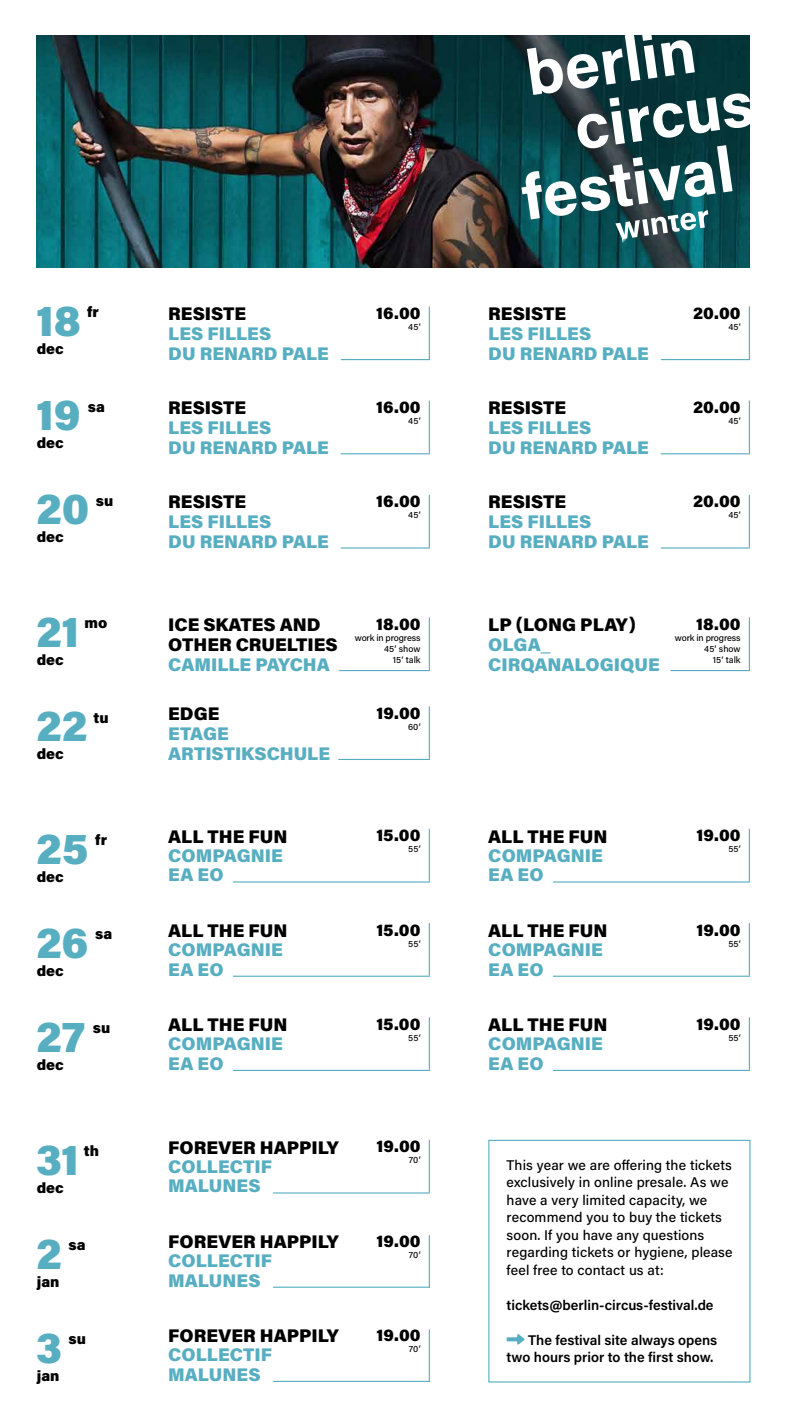
<style>
.page{position:relative;width:786px;height:1418px;background:#fff}
.page>*{position:absolute;margin:0;border:0;box-sizing:border-box;transform-origin:0 0}
.t1{font:700 63.5px "Acumin Pro";color:#fff}
.t2{font:900 44px "Acumin Pro";letter-spacing:-.005em;color:#58aec1}
.t3{font:900 18.3px/19.4px "Acumin Pro";color:#58aec1}
.t4{font:900 18.3px/20px "Acumin Pro";color:#000}
.t5{font:900 17.1px "Acumin Pro";letter-spacing:.005em;color:#000}
.t6{font:900 14.8px "Acumin Pro";letter-spacing:.005em;color:#000}
.t7{font:500 14px/17.5px "Acumin Pro";letter-spacing:.01em;color:#000}
.t8{font:600 14px/17.5px "Acumin Pro";color:#000;text-align:right}
.t9{font:500 9.1px/11px "Acumin Pro";color:#000;text-align:right}
</style>
<div class="page">
<img style="left:36px;top:35px;width:713px;height:232px">
<div style="left:488px;top:1139px;width:262px;height:243px;border:1px solid #58aec1"></div>
<hr style="left:428px;top:1139px;width:1px;height:53px;background:#58aec1">
<svg style="left:506px;top:1334px;width:18px;height:10px"></svg>
<hr style="left:428px;top:306px;width:1px;height:53px;background:#58aec1">
<hr style="left:340px;top:359px;width:89px;height:1px;background:#58aec1">
<hr style="left:428px;top:400px;width:1px;height:53px;background:#58aec1">
<hr style="left:340px;top:453px;width:89px;height:1px;background:#58aec1">
<hr style="left:428px;top:495px;width:1px;height:52px;background:#58aec1">
<hr style="left:340px;top:547px;width:89px;height:1px;background:#58aec1">
<hr style="left:748px;top:306px;width:1px;height:53px;background:#58aec1">
<hr style="left:660px;top:359px;width:89px;height:1px;background:#58aec1">
<hr style="left:748px;top:400px;width:1px;height:53px;background:#58aec1">
<hr style="left:660px;top:453px;width:89px;height:1px;background:#58aec1">
<hr style="left:748px;top:495px;width:1px;height:52px;background:#58aec1">
<hr style="left:660px;top:547px;width:89px;height:1px;background:#58aec1">
<hr style="left:428px;top:706px;width:1px;height:53px;background:#58aec1">
<hr style="left:338px;top:759px;width:91px;height:1px;background:#58aec1">
<hr style="left:428px;top:617px;width:1px;height:53px;background:#58aec1">
<hr style="left:339px;top:670px;width:90px;height:1px;background:#58aec1">
<hr style="left:748px;top:617px;width:1px;height:53px;background:#58aec1">
<hr style="left:670px;top:670px;width:79px;height:1px;background:#58aec1">
<hr style="left:428px;top:828px;width:1px;height:53px;background:#58aec1">
<hr style="left:233px;top:881px;width:196px;height:1px;background:#58aec1">
<hr style="left:748px;top:828px;width:1px;height:53px;background:#58aec1">
<hr style="left:552px;top:881px;width:197px;height:1px;background:#58aec1">
<hr style="left:428px;top:923px;width:1px;height:52px;background:#58aec1">
<hr style="left:233px;top:975px;width:196px;height:1px;background:#58aec1">
<hr style="left:748px;top:923px;width:1px;height:52px;background:#58aec1">
<hr style="left:552px;top:975px;width:197px;height:1px;background:#58aec1">
<hr style="left:428px;top:1017px;width:1px;height:52px;background:#58aec1">
<hr style="left:233px;top:1069px;width:196px;height:1px;background:#58aec1">
<hr style="left:748px;top:1017px;width:1px;height:52px;background:#58aec1">
<hr style="left:552px;top:1069px;width:197px;height:1px;background:#58aec1">
<hr style="left:273px;top:1192px;width:156px;height:1px;background:#58aec1">
<hr style="left:273px;top:1286px;width:156px;height:1px;background:#58aec1">
<hr style="left:428px;top:1235px;width:1px;height:52px;background:#58aec1">
<hr style="left:273px;top:1380px;width:156px;height:1px;background:#58aec1">
<hr style="left:428px;top:1329px;width:1px;height:52px;background:#58aec1">
<svg style="left:615px;top:210px;width:93px;height:33px"></svg>
<h1 class="t1" style="left:519px;top:29px;width:172px;rotate:-8deg">berlin</h1>
<h1 class="t1" style="left:568px;top:84px;width:181px;rotate:-8deg">circus</h1>
<h1 class="t1" style="left:516px;top:154px;width:214px;rotate:-8deg">festival</h1>
<h2 class="t2" style="left:36px;top:289px;width:46px">18</h2>
<p class="t6" style="left:37px;top:338px;width:29px">dec</p>
<p class="t6" style="left:87px;top:302px;width:13px">fr</p>
<p class="t4" style="left:168px;top:302px;width:79px">RESISTE</p>
<p class="t3" style="left:168px;top:322px;width:162px;line-height:20px">LES FILLES<br>DU RENARD PALE</p>
<p class="t5" style="left:376px;top:301px;width:46px">16.00</p>
<p class="t9" style="left:408px;top:321px;width:14px">45‘</p>
<p class="t4" style="left:488px;top:302px;width:79px">RESISTE</p>
<p class="t3" style="left:488px;top:322px;width:162px;line-height:20px">LES FILLES<br>DU RENARD PALE</p>
<p class="t5" style="left:692px;top:301px;width:49px">20.00</p>
<p class="t9" style="left:728px;top:321px;width:14px">45‘</p>
<h2 class="t2" style="left:36px;top:383px;width:46px">19</h2>
<p class="t6" style="left:37px;top:432px;width:29px">dec</p>
<p class="t6" style="left:88px;top:396px;width:19px">sa</p>
<p class="t4" style="left:168px;top:397px;width:79px">RESISTE</p>
<p class="t3" style="left:168px;top:417px;width:162px;line-height:20px">LES FILLES<br>DU RENARD PALE</p>
<p class="t5" style="left:376px;top:395px;width:46px">16.00</p>
<p class="t9" style="left:408px;top:415px;width:14px">45‘</p>
<p class="t4" style="left:488px;top:397px;width:79px">RESISTE</p>
<p class="t3" style="left:488px;top:417px;width:162px;line-height:20px">LES FILLES<br>DU RENARD PALE</p>
<p class="t5" style="left:692px;top:395px;width:49px">20.00</p>
<p class="t9" style="left:728px;top:415px;width:14px">45‘</p>
<h2 class="t2" style="left:36px;top:478px;width:55px">20</h2>
<p class="t6" style="left:37px;top:526px;width:29px">dec</p>
<p class="t6" style="left:96px;top:490px;width:19px">su</p>
<p class="t4" style="left:168px;top:491px;width:79px">RESISTE</p>
<p class="t3" style="left:168px;top:511px;width:162px;line-height:20px">LES FILLES<br>DU RENARD PALE</p>
<p class="t5" style="left:376px;top:489px;width:46px">16.00</p>
<p class="t9" style="left:408px;top:509px;width:14px">45‘</p>
<p class="t4" style="left:488px;top:491px;width:79px">RESISTE</p>
<p class="t3" style="left:488px;top:511px;width:162px;line-height:20px">LES FILLES<br>DU RENARD PALE</p>
<p class="t5" style="left:692px;top:489px;width:49px">20.00</p>
<p class="t9" style="left:728px;top:509px;width:14px">45‘</p>
<h2 class="t2" style="left:36px;top:600px;width:45px">21</h2>
<p class="t6" style="left:37px;top:649px;width:29px">dec</p>
<p class="t6" style="left:85px;top:612px;width:24px">mo</p>
<p class="t4" style="left:168px;top:614px;width:171px">ICE SKATES AND<br>OTHER CRUELTIES</p>
<p class="t3" style="left:168px;top:654px;width:163px">CAMILLE PAYCHA</p>
<p class="t5" style="left:376px;top:612px;width:46px">18.00</p>
<p class="t9" style="left:355px;top:632px;width:67px">work in progress<br>45‘ show<br>15‘ talk</p>
<p class="t4" style="left:488px;top:614px;width:149px">LP (LONG PLAY)</p>
<p class="t3" style="left:488px;top:634px;width:173px;line-height:20px">OLGA_<br>CIRQANALOGIQUE</p>
<p class="t5" style="left:695px;top:612px;width:46px">18.00</p>
<p class="t9" style="left:674px;top:632px;width:67px">work in progress<br>45‘ show<br>15‘ talk</p>
<h2 class="t2" style="left:36px;top:694px;width:53px">22</h2>
<p class="t6" style="left:37px;top:743px;width:29px">dec</p>
<p class="t6" style="left:93px;top:707px;width:17px">tu</p>
<p class="t4" style="left:168px;top:702px;width:53px">EDGE</p>
<p class="t3" style="left:168px;top:722px;width:163px;line-height:20px">ETAGE<br>ARTISTIKSCHULE</p>
<p class="t5" style="left:376px;top:700px;width:46px">19.00</p>
<p class="t9" style="left:408px;top:720px;width:14px">60‘</p>
<h2 class="t2" style="left:36px;top:817px;width:54px">25</h2>
<p class="t6" style="left:37px;top:866px;width:29px">dec</p>
<p class="t6" style="left:95px;top:829px;width:13px">fr</p>
<p class="t4" style="left:168px;top:825px;width:121px">ALL THE FUN</p>
<p class="t3" style="left:168px;top:845px;width:116px">COMPAGNIE<br>EA EO</p>
<p class="t5" style="left:376px;top:823px;width:46px">15.00</p>
<p class="t9" style="left:408px;top:843px;width:14px">55‘</p>
<p class="t4" style="left:488px;top:825px;width:121px">ALL THE FUN</p>
<p class="t3" style="left:488px;top:845px;width:116px">COMPAGNIE<br>EA EO</p>
<p class="t5" style="left:696px;top:823px;width:46px">19.00</p>
<p class="t9" style="left:728px;top:843px;width:14px">55‘</p>
<h2 class="t2" style="left:36px;top:911px;width:54px">26</h2>
<p class="t6" style="left:37px;top:960px;width:29px">dec</p>
<p class="t6" style="left:95px;top:923px;width:19px">sa</p>
<p class="t4" style="left:168px;top:919px;width:121px">ALL THE FUN</p>
<p class="t3" style="left:168px;top:939px;width:116px">COMPAGNIE<br>EA EO</p>
<p class="t5" style="left:376px;top:917px;width:46px">15.00</p>
<p class="t9" style="left:408px;top:937px;width:14px">55‘</p>
<p class="t4" style="left:488px;top:919px;width:121px">ALL THE FUN</p>
<p class="t3" style="left:488px;top:939px;width:116px">COMPAGNIE<br>EA EO</p>
<p class="t5" style="left:696px;top:917px;width:46px">19.00</p>
<p class="t9" style="left:728px;top:937px;width:14px">55‘</p>
<h2 class="t2" style="left:36px;top:1005px;width:50px">27</h2>
<p class="t6" style="left:37px;top:1054px;width:29px">dec</p>
<p class="t6" style="left:93px;top:1017px;width:19px">su</p>
<p class="t4" style="left:168px;top:1013px;width:121px">ALL THE FUN</p>
<p class="t3" style="left:168px;top:1033px;width:116px">COMPAGNIE<br>EA EO</p>
<p class="t5" style="left:376px;top:1011px;width:46px">15.00</p>
<p class="t9" style="left:408px;top:1031px;width:14px">55‘</p>
<p class="t4" style="left:488px;top:1013px;width:121px">ALL THE FUN</p>
<p class="t3" style="left:488px;top:1033px;width:116px">COMPAGNIE<br>EA EO</p>
<p class="t5" style="left:696px;top:1011px;width:46px">19.00</p>
<p class="t9" style="left:728px;top:1031px;width:14px">55‘</p>
<h2 class="t2" style="left:36px;top:1128px;width:45px">31</h2>
<p class="t6" style="left:37px;top:1176px;width:29px">dec</p>
<p class="t6" style="left:84px;top:1140px;width:17px">th</p>
<h2 class="t2" style="left:36px;top:1222px;width:27px">2</h2>
<p class="t6" style="left:37px;top:1271px;width:24px">jan</p>
<p class="t6" style="left:68px;top:1234px;width:19px">sa</p>
<h2 class="t2" style="left:36px;top:1316px;width:27px">3</h2>
<p class="t6" style="left:37px;top:1365px;width:24px">jan</p>
<p class="t6" style="left:68px;top:1328px;width:19px">su</p>
<p class="t4" style="left:168px;top:1136px;width:172px">FOREVER HAPPILY</p>
<p class="t3" style="left:168px;top:1155px;width:105px">COLLECTIF<br>MALUNES</p>
<p class="t4" style="left:168px;top:1230px;width:172px">FOREVER HAPPILY</p>
<p class="t3" style="left:168px;top:1250px;width:105px">COLLECTIF<br>MALUNES</p>
<p class="t4" style="left:168px;top:1324px;width:172px">FOREVER HAPPILY</p>
<p class="t3" style="left:168px;top:1344px;width:105px">COLLECTIF<br>MALUNES</p>
<p class="t5" style="left:376px;top:1134px;width:46px">19.00</p>
<p class="t9" style="left:408px;top:1154px;width:13px">70‘</p>
<p class="t5" style="left:376px;top:1228px;width:46px">19.00</p>
<p class="t9" style="left:408px;top:1248px;width:13px">70‘</p>
<p class="t5" style="left:376px;top:1322px;width:46px">19.00</p>
<p class="t9" style="left:408px;top:1342px;width:13px">70‘</p>
<p class="t7" style="left:506px;top:1155px;width:227px">This year we are offering the tickets exclusively in online presale. As we have a very limited capacity, we recommend you to buy the tickets soon. If you have any questions regarding tickets or hygiene, please feel free to contact us at:</p>
<p class="t8" style="left:506px;top:1295px;width:208px">tickets@berlin-circus-festival.de</p>
<p class="t8" style="left:506px;top:1330px;width:212px">The festival site always opens two hours prior to the first show.</p>
</div>
